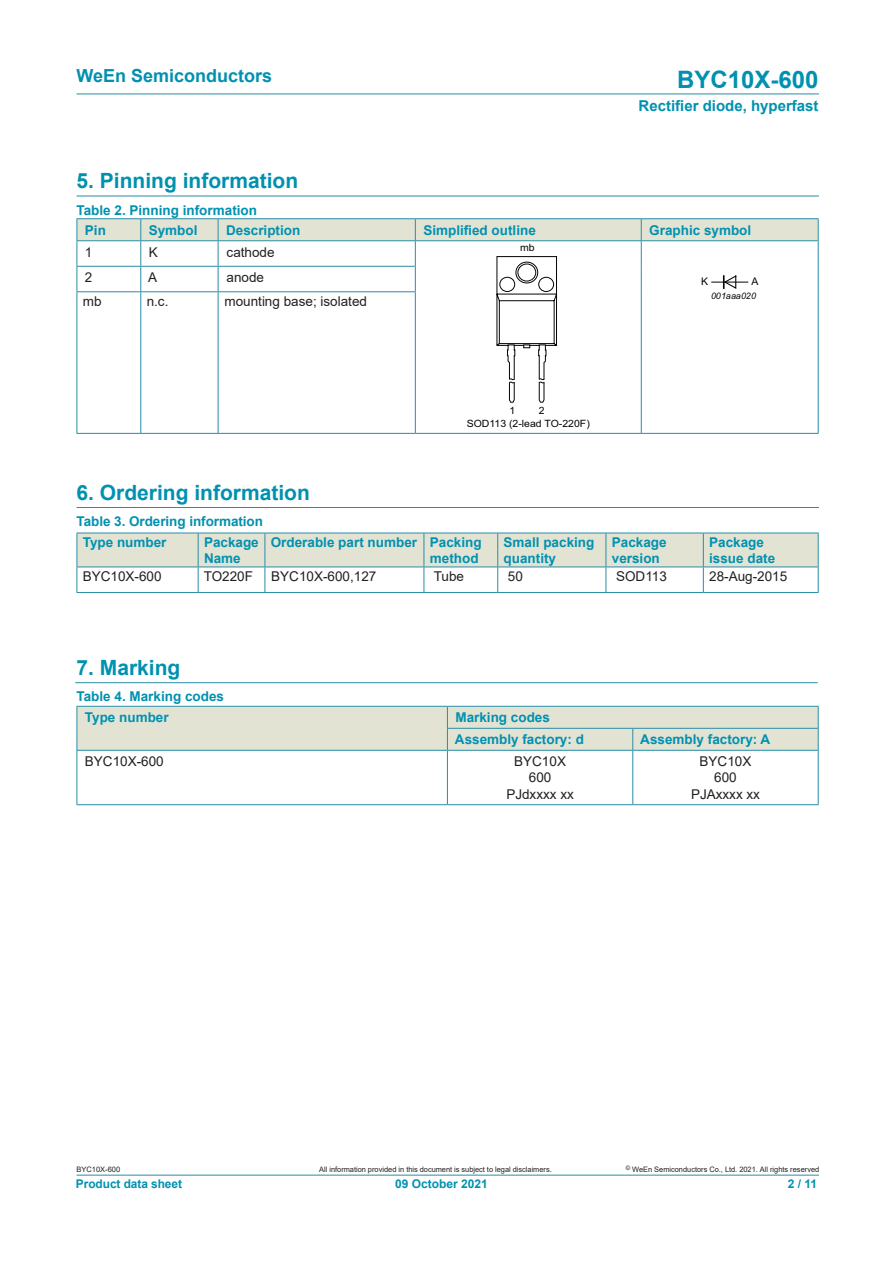
<style>
.page{position:relative;width:893px;height:1263px;background:#fff}
.page>*{position:absolute;margin:0;border:0;box-sizing:border-box;transform-origin:0 0}
.t1{font:700 24px "Arial";color:#0091b0}
.DS1{font:700 21px "Arial";color:#0091b0}
.t2{font:700 18px "Arial";color:#0091b0}
.t3{font:700 15px "Arial";color:#0091b0}
.t4{font:700 13.5px "Arial";color:#0091b0}
.t5{font:13.5px "Arial";color:#231f20}
.t6{font:700 12px "Arial";letter-spacing:-.005em;color:#0091b0}
.t7{font:10.5px "Arial";color:#040503}
.t8{font:10.05px "Arial";color:#040503;scale:1.05 1}
.t9{font:italic 9px "Arial";color:#040503}
.t10{font:7.5px "Arial";letter-spacing:-.005em;color:#231f20}
</style>
<div class="page">
<hr style="left:77px;top:94px;width:742px;height:1px;background:#288ea6">
<hr style="left:77px;top:1175px;width:742px;height:1px;background:#288ea6">
<hr style="left:77px;top:196px;width:742px;height:1px;background:#288ea6">
<hr style="left:77px;top:507px;width:742px;height:1px;background:#288ea6">
<hr style="left:641px;top:292px;width:1px;height:141px;background:#288ea6">
<hr style="left:818px;top:292px;width:1px;height:141px;background:#288ea6">
<hr style="left:77px;top:218px;width:64px;height:1px;background:#288ea6">
<hr style="left:141px;top:218px;width:77px;height:1px;background:#288ea6">
<hr style="left:218px;top:218px;width:197px;height:1px;background:#288ea6">
<hr style="left:415px;top:218px;width:226px;height:1px;background:#288ea6">
<hr style="left:641px;top:218px;width:178px;height:1px;background:#288ea6">
<hr style="left:77px;top:292px;width:1px;height:141px;background:#288ea6">
<hr style="left:140px;top:292px;width:1px;height:141px;background:#288ea6">
<hr style="left:218px;top:292px;width:1px;height:141px;background:#288ea6">
<hr style="left:415px;top:292px;width:1px;height:141px;background:#288ea6">
<hr style="left:77px;top:433px;width:64px;height:1px;background:#288ea6">
<hr style="left:141px;top:433px;width:77px;height:1px;background:#288ea6">
<hr style="left:218px;top:433px;width:197px;height:1px;background:#288ea6">
<hr style="left:415px;top:433px;width:226px;height:1px;background:#288ea6">
<hr style="left:641px;top:433px;width:178px;height:1px;background:#288ea6">
<svg style="left:77px;top:219px;width:742px;height:184px"></svg>
<hr style="left:75px;top:682px;width:743px;height:1px;background:#288ea6">
<svg style="left:77px;top:706px;width:742px;height:99px"></svg>
<hr style="left:633px;top:750px;width:186px;height:1px;background:#288ea6">
<svg style="left:77px;top:533px;width:742px;height:59px"></svg>
<hr style="left:77px;top:592px;width:121px;height:1px;background:#288ea6">
<hr style="left:198px;top:592px;width:67px;height:1px;background:#288ea6">
<hr style="left:265px;top:592px;width:159px;height:1px;background:#288ea6">
<hr style="left:424px;top:592px;width:74px;height:1px;background:#288ea6">
<hr style="left:498px;top:592px;width:108px;height:1px;background:#288ea6">
<hr style="left:606px;top:592px;width:97px;height:1px;background:#288ea6">
<hr style="left:703px;top:592px;width:116px;height:1px;background:#288ea6">
<h3 class="t2" style="left:77px;top:63px;width:197px">WeEn Semiconductors</h3>
<h1 class="t1" style="left:677px;top:62px;width:143px">BYC10X-600</h1>
<p class="t3" style="left:638px;top:95px;width:182px">Rectifier diode, hyperfast</p>
<p class="DS1" style="left:77px;top:166px;width:223px">5. Pinning information</p>
<p class="t4" style="left:77px;top:201px;width:182px">Table 2. Pinning information</p>
<p class="t4" style="left:85px;top:220px;width:23px">Pin</p>
<p class="t4" style="left:149px;top:220px;width:50px">Symbol</p>
<p class="t4" style="left:226px;top:220px;width:76px">Description</p>
<p class="t4" style="left:423px;top:220px;width:114px">Simplified outline</p>
<p class="t4" style="left:649px;top:220px;width:104px">Graphic symbol</p>
<p class="t5" style="left:85px;top:243px;width:9px">1</p>
<p class="t5" style="left:149px;top:243px;width:11px">K</p>
<p class="t5" style="left:227px;top:243px;width:50px">cathode</p>
<p class="t8" style="left:520px;top:241px;width:15px">mb</p>
<p class="t5" style="left:85px;top:268px;width:9px">2</p>
<p class="t5" style="left:148px;top:268px;width:11px">A</p>
<p class="t5" style="left:227px;top:268px;width:39px">anode</p>
<p class="t7" style="left:701px;top:274px;width:9px">K</p>
<p class="t5" style="left:83px;top:291px;width:20px">mb</p>
<p class="t5" style="left:147px;top:291px;width:23px">n.c.</p>
<p class="t5" style="left:224px;top:291px;width:144px">mounting base; isolated</p>
<p class="t7" style="left:751px;top:274px;width:9px">A</p>
<p class="t9" style="left:711px;top:290px;width:46px">001aaa020</p>
<p class="t8" style="left:509px;top:404px;width:7px">1</p>
<p class="t8" style="left:539px;top:404px;width:7px">2</p>
<p class="t8" style="left:467px;top:417px;width:119px">SOD113 (2-lead TO-220F)</p>
<p class="DS1" style="left:77px;top:477px;width:235px">6. Ordering information</p>
<p class="t4" style="left:77px;top:511px;width:188px">Table 3. Ordering information</p>
<p class="t4" style="left:83px;top:532px;width:85px">Type number</p>
<p class="t4" style="left:204px;top:532px;width:56px">Package</p>
<p class="t4" style="left:204px;top:549px;width:38px">Name</p>
<p class="t4" style="left:271px;top:532px;width:148px">Orderable part number</p>
<p class="t4" style="left:430px;top:532px;width:53px">Packing</p>
<p class="t4" style="left:430px;top:549px;width:50px">method</p>
<p class="t4" style="left:504px;top:532px;width:92px">Small packing</p>
<p class="t4" style="left:504px;top:549px;width:54px">quantity</p>
<p class="t4" style="left:612px;top:532px;width:56px">Package</p>
<p class="t4" style="left:612px;top:549px;width:50px">version</p>
<p class="t4" style="left:709px;top:532px;width:56px">Package</p>
<p class="t4" style="left:709px;top:549px;width:68px">issue date</p>
<p class="t5" style="left:83px;top:567px;width:80px">BYC10X-600</p>
<p class="t5" style="left:204px;top:567px;width:51px">TO220F</p>
<p class="t5" style="left:271px;top:567px;width:107px">BYC10X-600,127</p>
<p class="t5" style="left:434px;top:567px;width:32px">Tube</p>
<p class="t5" style="left:508px;top:567px;width:17px">50</p>
<p class="t5" style="left:616px;top:567px;width:52px">SOD113</p>
<p class="t5" style="left:709px;top:567px;width:80px">28-Aug-2015</p>
<p class="DS1" style="left:77px;top:653px;width:105px">7. Marking</p>
<p class="t4" style="left:77px;top:687px;width:149px">Table 4. Marking codes</p>
<p class="t4" style="left:85px;top:708px;width:85px">Type number</p>
<p class="t4" style="left:455px;top:708px;width:96px">Marking codes</p>
<p class="t4" style="left:455px;top:730px;width:131px">Assembly factory: d</p>
<p class="t4" style="left:640px;top:730px;width:132px">Assembly factory: A</p>
<p class="t5" style="left:85px;top:752px;width:80px">BYC10X-600</p>
<p class="t5" style="left:514px;top:752px;width:53px">BYC10X</p>
<p class="t5" style="left:529px;top:768px;width:24px">600</p>
<p class="t5" style="left:506px;top:784px;width:69px">PJdxxxx xx</p>
<p class="t5" style="left:700px;top:752px;width:53px">BYC10X</p>
<p class="t5" style="left:714px;top:768px;width:24px">600</p>
<p class="t5" style="left:691px;top:784px;width:71px">PJAxxxx xx</p>
<p class="t10" style="left:77px;top:1164px;width:45px">BYC10X-600</p>
<p class="t6" style="left:76px;top:1175px;width:108px">Product data sheet</p>
<p class="t10" style="left:319px;top:1164px;width:234px">All information provided in this document is subject to legal disclaimers.</p>
<p class="t10" style="left:626px;top:1164px;width:195px"><sup>©</sup> WeEn Semiconductors Co., Ltd. 2021. All rights reserved</p>
<p class="t6" style="left:395px;top:1175px;width:94px">09 October 2021</p>
<p class="t6" style="left:788px;top:1175px;width:31px">2 / 11</p>
</div>
